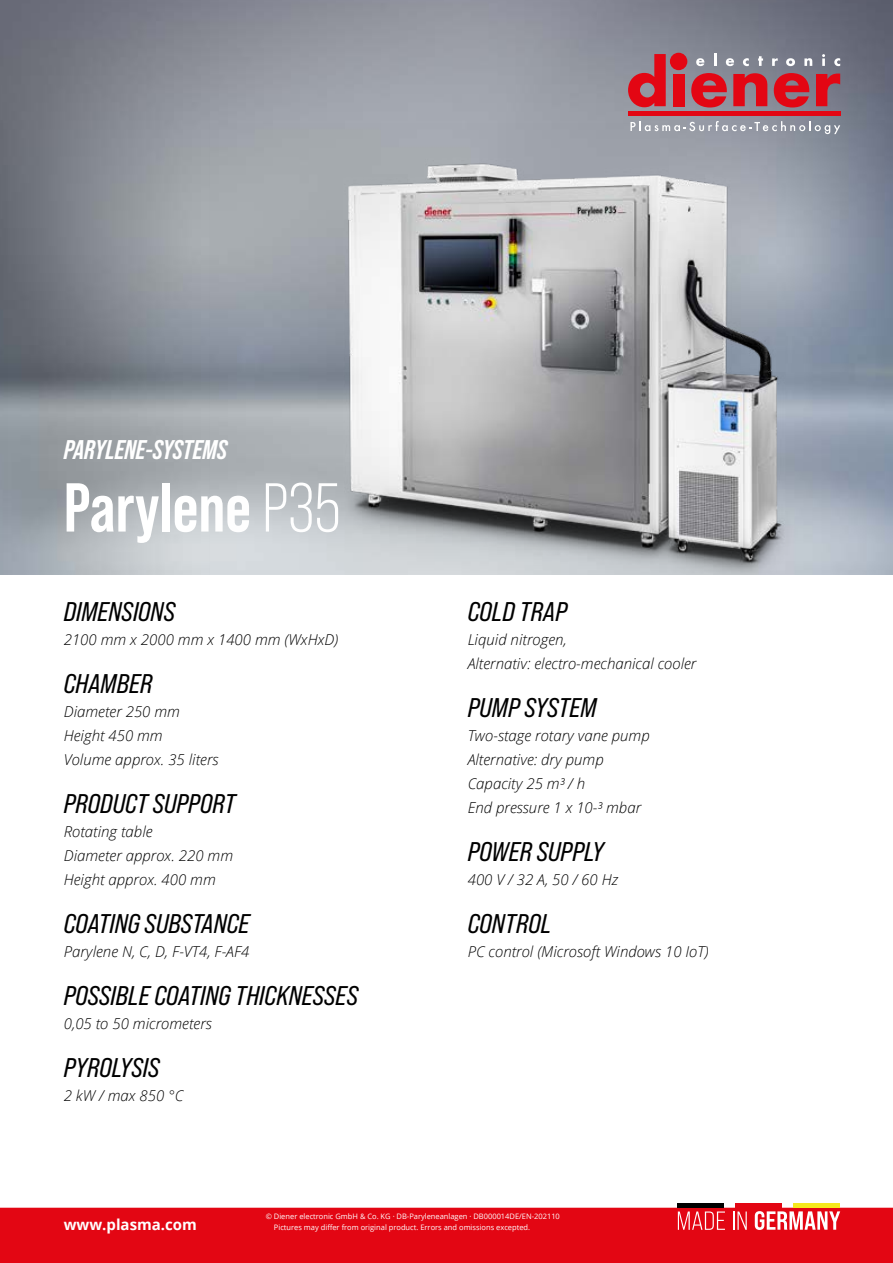
<style>
.page{position:relative;width:893px;height:1263px;background:#fff}
.page>*{position:absolute;margin:0;border:0;box-sizing:border-box;transform-origin:0 0}
.t1{font:700 69px "Bebas Neue Pro";color:#fff}
.t2{font:27px "Bebas Neue Pro Sm E It";color:#000}
.t3{font:italic 700 27px "Bebas Neue Pro";color:#fff}
.t4{font:italic 300 15px/24px "Open Sans";color:#000}
.t5{font:700 15px "Open Sans";color:#fff}
.t6{font:7.5px "Open Sans";color:#fff}
.s1{font-weight:400}
</style>
<div class="page">
<img style="left:0;top:0;width:893px;height:574px">
<div style="left:0;top:1208px;width:893px;height:55px;background:#e30613"></div>
<img style="left:0;top:124px;width:7px;height:450px">
<img style="left:209px;top:124px;width:684px;height:450px">
<div style="left:670px;top:53px;width:17px;height:17px;background:#e30613;border-radius:50%"></div>
<svg style="left:628px;top:54px;width:38px;height:53px;background:#c0404c"></svg>
<div style="left:673px;top:74px;width:12px;height:32px;background:#e30613"></div>
<svg style="left:691px;top:73px;width:36px;height:34px"></svg>
<svg style="left:733px;top:73px;width:34px;height:33px"></svg>
<svg style="left:774px;top:73px;width:35px;height:34px"></svg>
<svg style="left:816px;top:74px;width:24px;height:32px"></svg>
<svg style="left:630px;top:121px;width:210px;height:13px;background:#a3a7b0"></svg>
<hr style="left:628px;top:112px;width:212px;height:4px;background:#e30613">
<svg style="left:696px;top:58px;width:8px;height:8px"></svg>
<svg style="left:714px;top:54px;width:2px;height:12px"></svg>
<svg style="left:726px;top:58px;width:8px;height:8px"></svg>
<svg style="left:743px;top:58px;width:6px;height:8px"></svg>
<svg style="left:758px;top:56px;width:5px;height:10px"></svg>
<svg style="left:772px;top:58px;width:6px;height:8px"></svg>
<svg style="left:786px;top:58px;width:9px;height:8px"></svg>
<svg style="left:804px;top:58px;width:8px;height:8px"></svg>
<svg style="left:822px;top:54px;width:3px;height:12px"></svg>
<svg style="left:834px;top:58px;width:6px;height:8px"></svg>
<svg style="left:678px;top:1211px;width:47px;height:19px"></svg>
<svg style="left:733px;top:1211px;width:14px;height:19px"></svg>
<svg style="left:755px;top:1211px;width:85px;height:19px"></svg>
<div style="left:677px;top:1203px;width:47px;height:5px;background:#000"></div>
<div style="left:735px;top:1203px;width:47px;height:5px;background:#e30613"></div>
<div style="left:793px;top:1203px;width:47px;height:5px;background:#f6e81d"></div>
<h2 class="t3" style="left:64px;top:434px;width:165px">PARYLENE-SYSTEMS</h2>
<h1 class="t1" style="left:64px;top:468px;width:278px">Parylene <span class="s1">P35</span></h1>
<h2 class="t2" style="left:64px;top:596px;width:113px">DIMENSIONS</h2>
<p class="t4" style="left:64px;top:627px;width:276px">2100 mm x 2000 mm x 1400 mm (WxHxD)</p>
<h2 class="t2" style="left:64px;top:668px;width:90px">CHAMBER</h2>
<p class="t4" style="left:64px;top:699px;width:156px">Diameter 250 mm<br>Height 450 mm<br>Volume approx. 35 liters</p>
<h2 class="t2" style="left:64px;top:788px;width:173px">PRODUCT SUPPORT</h2>
<p class="t4" style="left:64px;top:819px;width:171px">Rotating table<br>Diameter approx. 220 mm<br>Height approx. 400 mm</p>
<h2 class="t2" style="left:64px;top:908px;width:187px">COATING SUBSTANCE</h2>
<p class="t4" style="left:64px;top:939px;width:187px">Parylene N, C, D, F-VT4, F-AF4</p>
<h2 class="t2" style="left:64px;top:980px;width:296px">POSSIBLE COATING THICKNESSES</h2>
<p class="t4" style="left:64px;top:1011px;width:150px">0,05 to 50 micrometers</p>
<h2 class="t2" style="left:64px;top:1052px;width:97px">PYROLYSIS</h2>
<p class="t4" style="left:64px;top:1083px;width:121px">2 kW / max 850 °C</p>
<h2 class="t2" style="left:468px;top:596px;width:101px">COLD TRAP</h2>
<p class="t4" style="left:468px;top:627px;width:230px">Liquid nitrogen,<br>Alternativ: electro-mechanical cooler</p>
<h2 class="t2" style="left:468px;top:692px;width:130px">PUMP SYSTEM</h2>
<p class="t4" style="left:468px;top:723px;width:184px">Two-stage rotary vane pump<br>Alternative: dry pump<br>Capacity 25 m³ / h<br>End pressure 1 x 10-³ mbar</p>
<h2 class="t2" style="left:468px;top:836px;width:138px">POWER SUPPLY</h2>
<p class="t4" style="left:468px;top:867px;width:152px">400 V / 32 A, 50 / 60 Hz</p>
<h2 class="t2" style="left:468px;top:908px;width:85px">CONTROL</h2>
<p class="t4" style="left:468px;top:939px;width:242px">PC control (Microsoft Windows 10 IoT)</p>
<p class="t6" style="left:266px;top:1211px;width:296px">© Diener electronic GmbH &amp; Co. KG · DB-Paryleneanlagen · DB000014DE/EN-202110</p>
<p class="t5" style="left:64px;top:1214px;width:135px">www.plasma.com</p>
<p class="t6" style="left:274px;top:1222px;width:258px">Pictures may differ from original product. Errors and omissions excepted.</p>
</div>
